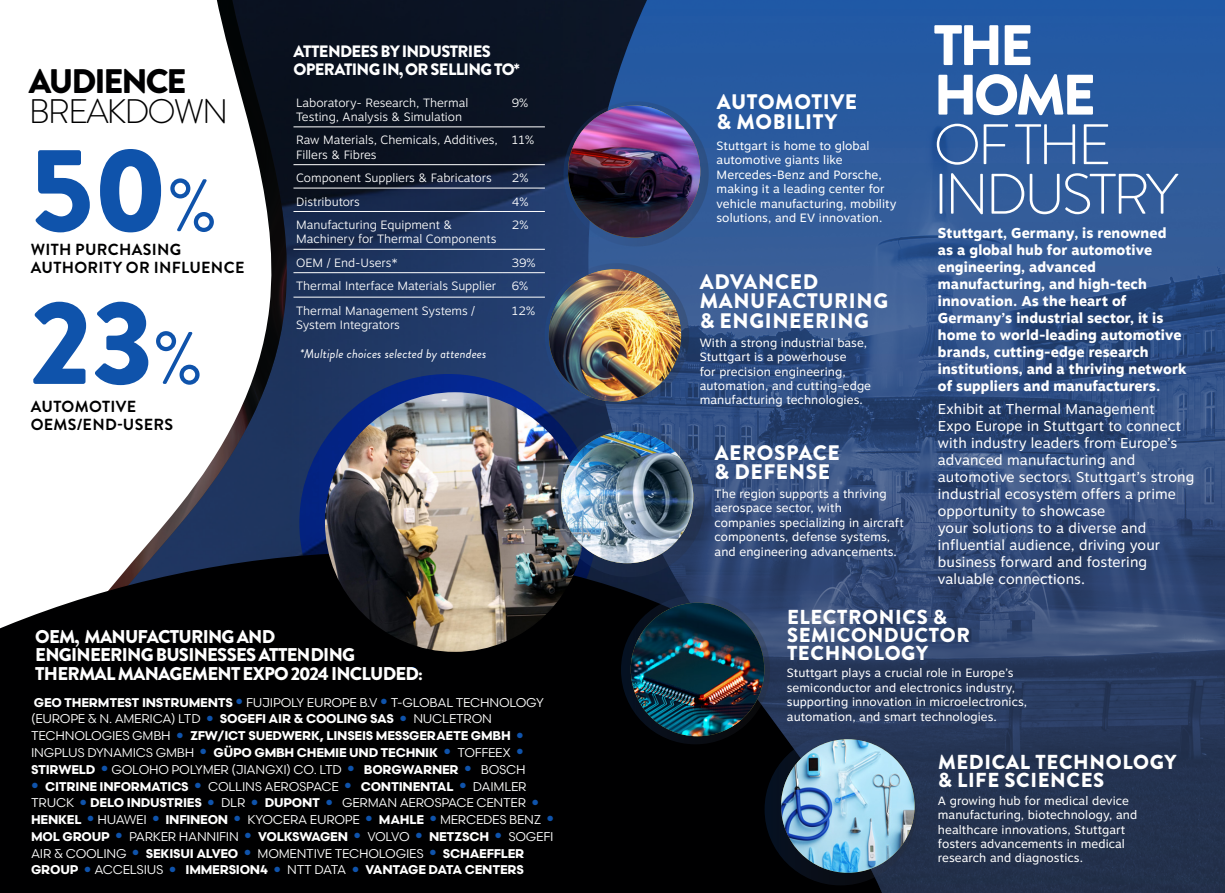
<style>
.page{position:relative;width:1225px;height:893px;background:#fff}
.page>*{position:absolute;margin:0;border:0;box-sizing:border-box;transform-origin:0 0}
.t1{font:900 119.1px "Brandon Grotesque";color:#0f53ab}
.t2{font:74.25px "Brandon Grotesque";color:#0f53ab}
.t3{font:300 57px/49.5px "Brandon Grotesque";letter-spacing:-.06em;color:#fff}
.t4{font:300 34.05px/29.8px "Brandon Grotesque";letter-spacing:-.06em;color:#000001}
.t5{font:900 21px/19.5px "Brandon Grotesque";letter-spacing:.03em;color:#fff}
.t6{font:900 20.25px/18px "Brandon Grotesque";letter-spacing:.03em;color:#fff}
.t7{font:900 18.45px/18.5px "Brandon Grotesque";letter-spacing:-.04em;color:#fff}
.t8{font:900 16.5px/18px "Brandon Grotesque";letter-spacing:-.04em;color:#fff}
.t9{font:700 16.05px/18px "Brandon Grotesque";letter-spacing:.02em;color:#000001}
.t10{font:14.25px/17px "Motiva Sans";letter-spacing:.01em;color:#fff}
.t11{font:800 14.25px/17px "Motiva Sans";letter-spacing:.01em;color:#fff}
.t12{font:italic 12.75px "Brandon Grotesque";letter-spacing:.01em;color:#fff}
.t13{font:12.6px/16.8px "Scandia";letter-spacing:-.02em;color:#fff}
.t14{font:12px/14.4px "Motiva Sans";letter-spacing:.01em;color:#fff}
.Nexa_Titles{font:300 12px/14.4px "Motiva Sans";color:#fff}
.s1{font-weight:900}
.s2{font-weight:400;font-size:74.25px}
.s3{font-weight:700}
.s4{font-family:"Arial";color:#0f53ab}
</style>
<div class="page">
<svg style="left:276px;top:0;width:279px;height:476px;background:#152542"></svg>
<svg style="left:202px;top:0;width:74px;height:476px"></svg>
<svg style="left:0;top:476px;width:555px;height:370px;background:#222327"></svg>
<div style="left:0;top:846px;width:568px;height:47px;background:#000001"></div>
<hr style="left:293px;top:126px;width:209px;height:1px;background:#fff">
<hr style="left:502px;top:126px;width:43px;height:1px;background:#fff">
<hr style="left:293px;top:164px;width:209px;height:1px;background:#fff">
<hr style="left:502px;top:164px;width:43px;height:1px;background:#fff">
<hr style="left:293px;top:188px;width:209px;height:1px;background:#fff">
<hr style="left:502px;top:188px;width:43px;height:1px;background:#fff">
<hr style="left:293px;top:211px;width:209px;height:1px;background:#fff">
<hr style="left:502px;top:211px;width:43px;height:1px;background:#fff">
<hr style="left:293px;top:249px;width:209px;height:1px;background:#fff">
<hr style="left:502px;top:249px;width:43px;height:1px;background:#fff">
<hr style="left:293px;top:272px;width:209px;height:1px;background:#fff">
<hr style="left:502px;top:272px;width:43px;height:1px;background:#fff">
<hr style="left:293px;top:297px;width:209px;height:1px;background:#fff">
<hr style="left:502px;top:297px;width:43px;height:1px;background:#fff">
<svg style="left:299px;top:374px;width:298px;height:298px;background:#021348"></svg>
<img style="left:325px;top:392px;width:259px;height:260px;border-radius:130px">
<img style="left:555px;top:0;width:670px;height:893px">
<svg style="left:764px;top:733px;width:152px;height:152px;background:#111b2b"></svg>
<svg style="left:621px;top:595px;width:149px;height:149px;background:#162132"></svg>
<svg style="left:554px;top:426px;width:151px;height:151px;background:#2d3f5f"></svg>
<img style="left:561px;top:431px;width:132px;height:132px;border-radius:66px">
<img style="left:631px;top:603px;width:133px;height:133px;border-radius:67px">
<img style="left:781px;top:739px;width:133px;height:134px;border-radius:67px">
<svg style="left:563px;top:101px;width:146px;height:145px;background:#2a4b7e"></svg>
<img style="left:568px;top:105px;width:132px;height:133px;border-radius:66px">
<svg style="left:545px;top:263px;width:144px;height:145px;background:#2f4975"></svg>
<img style="left:549px;top:269px;width:132px;height:132px;border-radius:66px">
<p class="t4" style="left:29px;top:66px;width:201px"><span class="s1">AUDIENCE<br></span>BREAKDOWN</p>
<p class="t1" style="left:31px;top:106px;width:139px">50</p>
<p class="t9" style="left:31px;top:241px;width:152px">WITH PURCHASING</p>
<p class="t2" style="left:168px;top:155px;width:52px">%</p>
<p class="t9" style="left:31px;top:259px;width:215px">AUTHORITY OR INFLUENCE</p>
<p class="t1" style="left:31px;top:258px;width:174px">23<span class="s2">%</span></p>
<p class="t9" style="left:31px;top:398px;width:144px">AUTOMOTIVE<br>OEMS/END-USERS</p>
<p class="t8" style="left:294px;top:43px;width:228px">ATTENDEES BY INDUSTRIES<br>OPERATING IN, OR SELLING TO*</p>
<p class="Nexa_Titles" style="left:296px;top:95px;width:174px">Laboratory- Research, Thermal<br>Testing, Analysis &amp; Simulation</p>
<p class="Nexa_Titles" style="left:512px;top:95px;width:18px">9%</p>
<p class="Nexa_Titles" style="left:296px;top:133px;width:203px">Raw Materials, Chemicals, Additives,<br>Fillers &amp; Fibres</p>
<p class="Nexa_Titles" style="left:512px;top:133px;width:24px">11%</p>
<p class="Nexa_Titles" style="left:296px;top:171px;width:197px">Component Suppliers &amp; Fabricators</p>
<p class="Nexa_Titles" style="left:512px;top:171px;width:18px">2%</p>
<p class="Nexa_Titles" style="left:296px;top:194px;width:65px">Distributors</p>
<p class="Nexa_Titles" style="left:512px;top:194px;width:18px">4%</p>
<p class="Nexa_Titles" style="left:296px;top:217px;width:202px">Manufacturing Equipment &amp;<br>Machinery for Thermal Components</p>
<p class="Nexa_Titles" style="left:512px;top:217px;width:18px">2%</p>
<p class="Nexa_Titles" style="left:296px;top:255px;width:103px">OEM / End-Users*</p>
<p class="Nexa_Titles" style="left:512px;top:255px;width:25px">39%</p>
<p class="Nexa_Titles" style="left:296px;top:279px;width:201px">Thermal Interface Materials Supplier</p>
<p class="Nexa_Titles" style="left:512px;top:279px;width:18px">6%</p>
<p class="Nexa_Titles" style="left:296px;top:303px;width:180px">Thermal Management Systems /<br>System Integrators</p>
<p class="Nexa_Titles" style="left:512px;top:303px;width:25px">12%</p>
<p class="t12" style="left:300px;top:345px;width:188px">*Multiple choices selected by attendees</p>
<p class="t7" style="left:35px;top:627px;width:389px">OEM, MANUFACTURING AND<br>ENGINEERING BUSINESSES ATTENDING<br>THERMAL MANAGEMENT EXPO 2024 INCLUDED:</p>
<p class="t13" style="left:31px;top:694px;width:514px"><span class="s3">GEO THERMTEST INSTRUMENTS</span> <span class="s4">●</span> FUJIPOLY EUROPE B.V <span class="s4">●</span> T-GLOBAL TECHNOLOGY (EUROPE &amp; N. AMERICA) LTD <span class="s4">●</span> <span class="s3">SOGEFI AIR &amp; COOLING SAS</span> <span class="s4">●</span> NUCLETRON TECHNOLOGIES GMBH <span class="s4">●</span> <span class="s3">ZFW/ICT SUEDWERK, LINSEIS MESSGERAETE GMBH</span> <span class="s4">● </span>INGPLUS DYNAMICS GMBH <span class="s4">●</span> <span class="s3">GÜPO GMBH CHEMIE UND TECHNIK</span> <span class="s4">●</span> TOFFEEX <span class="s4">● </span><span class="s3">STIRWELD</span> <span class="s4">●</span> GOLOHO POLYMER (JIANGXI) CO. LTD <span class="s4">●</span> <span class="s3">BORGWARNER</span> <span class="s4">●</span> BOSCH</p>
<p class="t13" style="left:31px;top:777px;width:524px"><span class="s4">●</span> <span class="s3">CITRINE INFORMATICS</span> <span class="s4">●</span> COLLINS AEROSPACE <span class="s4">●</span> <span class="s3">CONTINENTAL</span> <span class="s4">●</span> DAIMLER TRUCK <span class="s4">●</span> <span class="s3">DELO INDUSTRIES</span> <span class="s4">●</span> DLR <span class="s4">●</span> <span class="s3">DUPONT</span> <span class="s4">●</span> GERMAN AEROSPACE CENTER <span class="s4">● </span><span class="s3">HENKEL</span> <span class="s4">●</span> HUAWEI <span class="s4">●</span> <span class="s3">INFINEON</span> <span class="s4">●</span> KYOCERA EUROPE <span class="s4">●</span> <span class="s3">MAHLE</span> <span class="s4">●</span> MERCEDES BENZ <span class="s4">● </span><span class="s3">MOL GROUP</span> <span class="s4">●</span> PARKER HANNIFIN <span class="s4">●</span> <span class="s3">VOLKSWAGEN</span> <span class="s4">●</span> VOLVO <span class="s4">●</span> <span class="s3">NETZSCH</span> <span class="s4">●</span> SOGEFI AIR &amp; COOLING <span class="s4">●</span> <span class="s3">SEKISUI ALVEO</span> <span class="s4">●</span> MOMENTIVE TECHOLOGIES <span class="s4">●</span> <span class="s3">SCHAEFFLER GROUP</span> <span class="s4">●</span> ACCELSIUS <span class="s4">●</span> <span class="s3">IMMERSION4</span> <span class="s4">●</span> NTT DATA <span class="s4">●</span> <span class="s3">VANTAGE DATA CENTERS</span></p>
<p class="t5" style="left:716px;top:93px;width:142px">AUTOMOTIVE &amp; MOBILITY</p>
<p class="t14" style="left:716px;top:138px;width:181px">Stuttgart is home to global automotive giants like<br>Mercedes-Benz and Porsche, making it a leading center for vehicle manufacturing, mobility solutions, and EV innovation.</p>
<p class="t5" style="left:699px;top:272px;width:190px">ADVANCED<br>MANUFACTURING &amp; ENGINEERING</p>
<p class="t14" style="left:699px;top:335px;width:173px">With a strong industrial base,<br>Stuttgart is a powerhouse<br>for precision engineering, automation, and cutting-edge manufacturing technologies.</p>
<p class="t5" style="left:714px;top:443px;width:127px">AEROSPACE &amp; DEFENSE</p>
<p class="t14" style="left:714px;top:486px;width:191px">The region supports a thriving aerospace sector, with companies specializing in aircraft components, defense systems, and engineering advancements.</p>
<p class="t3" style="left:933px;top:21px;width:246px"><span class="s1">THE<br>HOME<br></span>OF THE<br>INDUSTRY</p>
<p class="t11" style="left:938px;top:224px;width:250px">Stuttgart, Germany, is renowned<br>as a global hub for automotive engineering, advanced manufacturing, and high-tech innovation. As the heart of<br>Germany’s industrial sector, it is home to world-leading automotive brands, cutting-edge research institutions, and a thriving network of suppliers and manufacturers.</p>
<p class="t10" style="left:938px;top:400px;width:258px">Exhibit at Thermal Management<br>Expo Europe in Stuttgart to connect with industry leaders from Europe’s advanced manufacturing and automotive sectors. Stuttgart’s strong industrial ecosystem offers a prime opportunity to showcase<br>your solutions to a diverse and influential audience, driving your business forward and fostering valuable connections.</p>
<p class="t6" style="left:787px;top:608px;width:184px">ELECTRONICS &amp;<br>SEMICONDUCTOR<br>TECHNOLOGY</p>
<p class="t14" style="left:787px;top:666px;width:242px">Stuttgart plays a crucial role in Europe’s semiconductor and electronics industry, supporting innovation in microelectronics, automation, and smart technologies.</p>
<p class="t6" style="left:938px;top:753px;width:240px">MEDICAL TECHNOLOGY &amp; LIFE SCIENCES</p>
<p class="t14" style="left:938px;top:793px;width:201px">A growing hub for medical device manufacturing, biotechnology, and healthcare innovations, Stuttgart fosters advancements in medical research and diagnostics.</p>
</div>
